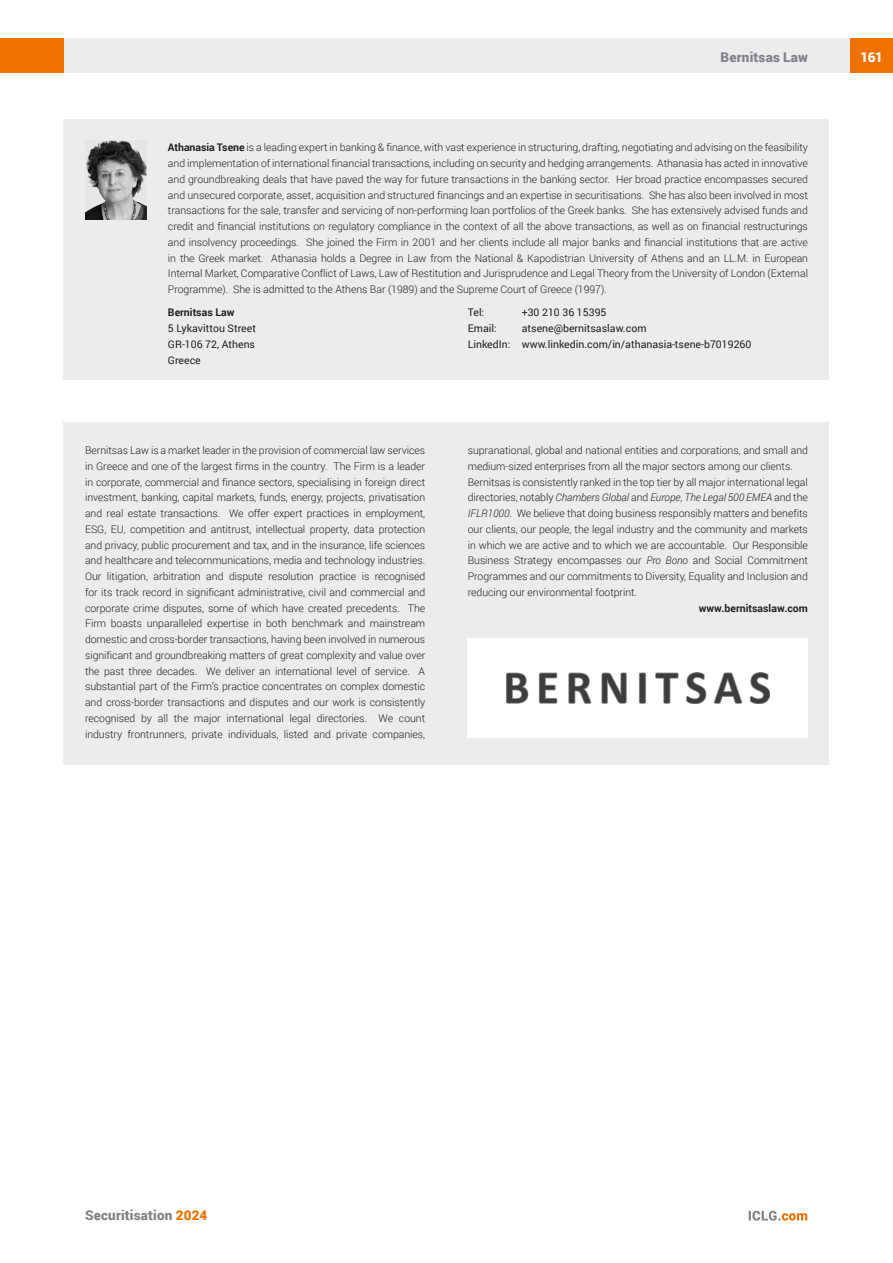
<style>
.page{position:relative;width:893px;height:1263px;background:#fff}
.page>*{position:absolute;margin:0;border:0;box-sizing:border-box;transform-origin:0 0}
.t1{font:900 13.5px "Roboto";letter-spacing:.01em;color:#808285}
.t2{font:900 13.5px "Roboto";color:#fff}
.t3{font:300 10.5px/15.8px "Roboto";letter-spacing:-.005em;color:#231f20;text-align:justify}
.t4{font:10.5px/15.8px "Roboto";color:#231f20;text-align:justify}
.t5{font:700 10.5px "Roboto";color:#231f20}
.s1{font-weight:700}
.s2{font-style:italic}
.s3{color:#ef7100}
</style>
<div class="page">
<div style="left:64px;top:38px;width:786px;height:34px;background:#ececee"></div>
<div style="left:850px;top:38px;width:43px;height:34px;background:#ef7100"></div>
<div style="left:0;top:38px;width:64px;height:34px;background:#ef7100"></div>
<svg style="left:749px;top:1211px;width:58px;height:9px"></svg>
<div style="left:64px;top:119px;width:765px;height:260px;background:#ececee"></div>
<img style="left:85px;top:140px;width:61px;height:79px">
<div style="left:64px;top:422px;width:765px;height:342px;background:#ececee"></div>
<div style="left:468px;top:638px;width:340px;height:100px;background:#fff"></div>
<img style="left:506px;top:672px;width:264px;height:31px">
<p class="t1" style="left:721px;top:48px;width:89px">Bernitsas Law</p>
<p class="t3" style="left:168px;top:139px;width:642px"><span class="s1">Athanasia Tsene</span> is a leading expert in banking &amp; finance, with vast experience in structuring, drafting, negotiating and advising on the feasibility and implementation of international financial transactions, including on security and hedging arrangements. Athanasia has acted in innovative and groundbreaking deals that have paved the way for future transactions in the banking sector. Her broad practice encompasses secured and unsecured corporate, asset, acquisition and structured financings and an expertise in securitisations. She has also been involved in most transactions for the sale, transfer and servicing of non-performing loan portfolios of the Greek banks. She has extensively advised funds and credit and financial institutions on regulatory compliance in the context of all the above transactions, as well as on financial restructurings and insolvency proceedings. She joined the Firm in 2001 and her clients include all major banks and financial institutions that are active in the Greek market. Athanasia holds a Degree in Law from the National &amp; Kapodistrian University of Athens and an LL.M. in European Internal Market, Comparative Conflict of Laws, Law of Restitution and Jurisprudence and Legal Theory from the University of London (External Programme). She is admitted to the Athens Bar (1989) and the Supreme Court of Greece (1997).</p>
<p class="t5" style="left:168px;top:305px;width:68px">Bernitsas Law</p>
<p class="t4" style="left:168px;top:320px;width:90px">5 Lykavittou Street GR-106 72, Athens Greece</p>
<p class="t4" style="left:468px;top:304px;width:18px">Tel:</p>
<p class="t4" style="left:522px;top:304px;width:86px">+30 210 36 15395</p>
<p class="t4" style="left:468px;top:320px;width:31px">Email:</p>
<p class="t4" style="left:468px;top:320px;width:285px;text-indent:54px">atsene@bernitsaslaw.com<br>LinkedIn: www.linkedin.com/in/athanasia-tsene-b7019260</p>
<p class="t3" style="left:85px;top:442px;width:342px">Bernitsas Law is a market leader in the provision of commercial law services in Greece and one of the largest firms in the country. The Firm is a leader in corporate, commercial and finance sectors, specialising in foreign direct investment, banking, capital markets, funds, energy, projects, privatisation and real estate transactions. We offer expert practices in employment, ESG, EU, competition and antitrust, intellectual property, data protection and privacy, public procurement and tax, and in the insurance, life sciences and healthcare and telecommunications, media and technology industries.<br>Our litigation, arbitration and dispute resolution practice is recognised for its track record in significant administrative, civil and commercial and corporate crime disputes, some of which have created precedents. The Firm boasts unparalleled expertise in both benchmark and mainstream domestic and cross-border transactions, having been involved in numerous significant and groundbreaking matters of great complexity and value over the past three decades. We deliver an international level of service. A substantial part of the Firm’s practice concentrates on complex domestic and cross-border transactions and disputes and our work is consistently recognised by all the major international legal directories. We count industry frontrunners, private individuals, listed and private companies,</p>
<p class="t3" style="left:468px;top:442px;width:342px;text-align:left">supranational, global and national entities and corporations, and small and medium-sized enterprises from all the major sectors among our clients.<br>Bernitsas is consistently ranked in the top tier by all major international legal directories, notably <span class="s2">Chambers Global</span> and <span class="s2">Europe</span>, <span class="s2">The Legal 500 EMEA</span> and the <span class="s2">IFLR1000</span>. We believe that doing business responsibly matters and benefits our clients, our people, the legal industry and the community and markets in which we are active and to which we are accountable. Our Responsible Business Strategy encompasses our <span class="s2">Pro Bono</span> and Social Commitment Programmes and our commitments to Diversity, Equality and Inclusion and reducing our environmental footprint.</p>
<p class="t5" style="left:699px;top:600px;width:111px">www.bernitsaslaw.com</p>
<p class="t2" style="left:860px;top:48px;width:24px">161</p>
<p class="t1" style="left:85px;top:1206px;width:124px">Securitisation <span class="s3">2024</span></p>
</div>
